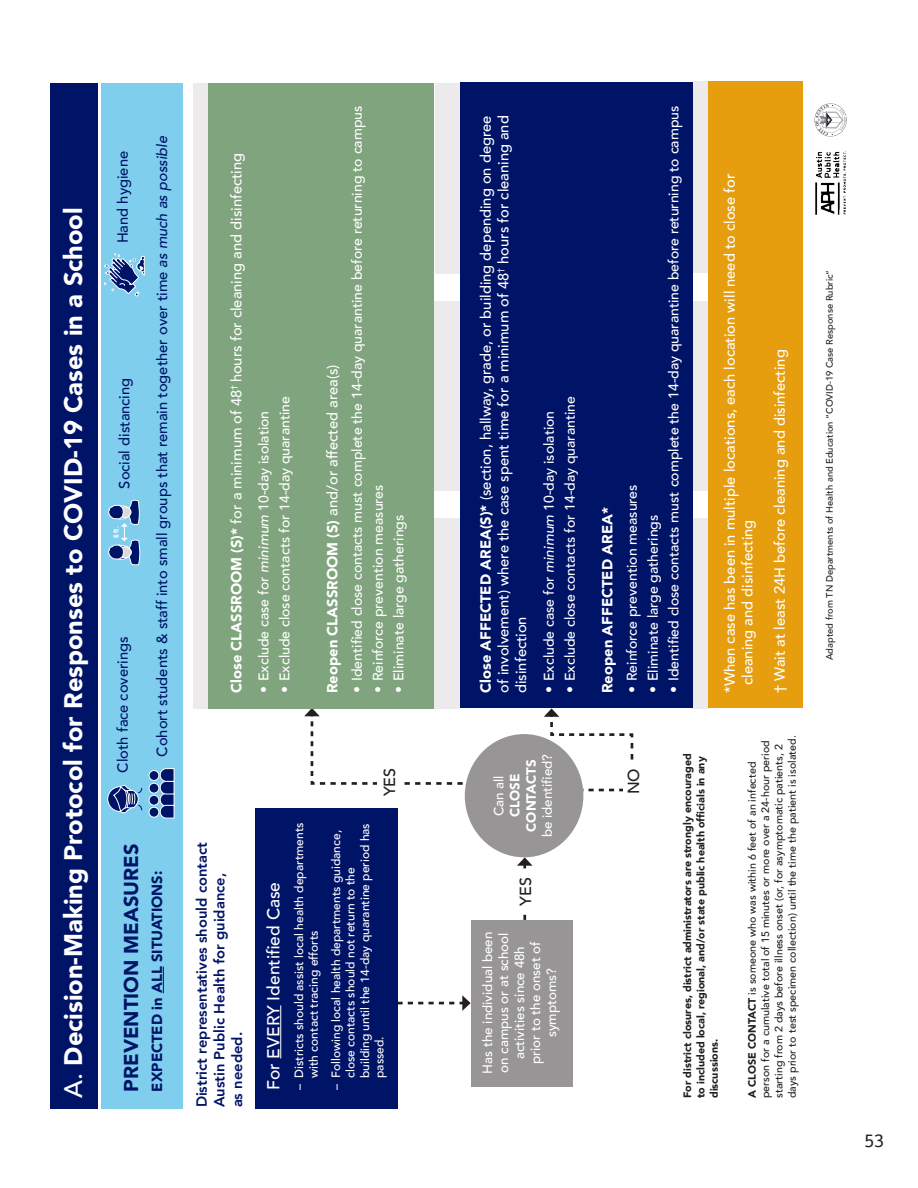
<style>
.page{position:relative;width:918px;height:1188px;background:#fff}
.page>*{position:absolute;margin:0;border:0;box-sizing:border-box;transform-origin:0 0}
.t1{font:900 25.35px "Avenir";color:#fff}
.t2{font:900 20.1px "Avenir";color:#001467}
.t3{font:18px "Schnebel Sans ME";color:#231f20}
.t4{font:500 17.4px "Avenir";color:#fff}
.t5{font:500 16.05px "Avenir";color:#231f20}
.t6{font:500 14.7px/17.7px "Avenir";color:#fff}
.t7{font:500 14.7px "Avenir";color:#001467}
.t8{font:800 14.7px/17.7px "Avenir";color:#001467}
.t9{font:900 14.7px "Avenir";color:#001467}
.t10{font:900 14.7px "Avenir";color:#fff}
.t11{font:500 14.1px "Avenir";color:#fff}
.t12{font:500 13.35px/16px "Avenir";color:#fff;text-align:center}
.t13{font:500 12px/14.4px "Avenir";color:#fff}
.t14{font:500 10.65px/13.4px "Avenir";color:#231f20}
.t15{font:900 10.65px/13.4px "Avenir";color:#231f20}
.t16{font:500 9.3px "Avenir";color:#231f20}
.t17{font:700 7.35px "Arial";color:#fff;scale:.89 1}
.s1{font-weight:500}
.s2{font-style:italic}
.s3{font-weight:900}
</style>
<div class="page">
<div style="left:50px;top:83px;width:48px;height:1026px;background:#001467"></div>
<div style="left:101px;top:83px;width:82px;height:1026px;background:#7fceee"></div>
<svg style="left:163px;top:967px;width:1px;height:26px"></svg>
<svg style="left:108px;top:499px;width:33px;height:67px"></svg>
<svg style="left:107px;top:785px;width:35px;height:29px"></svg>
<div style="left:149px;top:795px;width:10px;height:10px;background:#001467;border-radius:50%"></div>
<div style="left:149px;top:795px;width:10px;height:11px;border:1px solid #fff;border-radius:50%"></div>
<div style="left:149px;top:783px;width:10px;height:10px;background:#001467;border-radius:50%"></div>
<div style="left:149px;top:783px;width:10px;height:10px;border:1px solid #fff;border-radius:50%"></div>
<div style="left:149px;top:807px;width:10px;height:10px;background:#001467;border-radius:50%"></div>
<div style="left:149px;top:807px;width:10px;height:10px;border:1px solid #fff;border-radius:50%"></div>
<div style="left:149px;top:771px;width:10px;height:9px;background:#001467;border-radius:50%"></div>
<div style="left:149px;top:770px;width:10px;height:11px;border:1px solid #fff;border-radius:50%"></div>
<svg style="left:160px;top:768px;width:15px;height:51px"></svg>
<svg style="left:104px;top:254px;width:41px;height:42px"></svg>
<div style="left:194px;top:83px;width:14px;height:625px;background:#edeaeb"></div>
<div style="left:435px;top:518px;width:25px;height:190px;background:#edeaeb"></div>
<div style="left:435px;top:301px;width:25px;height:190px;background:#edeaeb"></div>
<div style="left:435px;top:83px;width:25px;height:190px;background:#edeaeb"></div>
<svg style="left:398px;top:995px;width:73px;height:16px"></svg>
<div style="left:255px;top:808px;width:143px;height:301px;background:#001467"></div>
<hr style="left:280px;top:1005px;width:1px;height:54px;background:#fff">
<svg style="left:517px;top:857px;width:16px;height:63px"></svg>
<div style="left:519px;top:872px;width:16px;height:39px;background:#fff"></div>
<svg style="left:304px;top:708px;width:168px;height:78px"></svg>
<div style="left:377px;top:764px;width:23px;height:35px;background:#fff"></div>
<div style="left:471px;top:920px;width:102px;height:166px;background:#979595"></div>
<img style="left:815px;top:151px;width:30px;height:63px">
<img style="left:814px;top:103px;width:33px;height:34px">
<div style="left:692px;top:518px;width:17px;height:190px;background:#edeaeb"></div>
<div style="left:693px;top:301px;width:16px;height:190px;background:#edeaeb"></div>
<div style="left:693px;top:82px;width:16px;height:191px;background:#edeaeb"></div>
<div style="left:208px;top:83px;width:226px;height:625px;background:#80a47e"></div>
<svg style="left:544px;top:708px;width:90px;height:85px"></svg>
<div style="left:465px;top:734px;width:118px;height:123px;background:#979595;border-radius:50%"></div>
<div style="left:623px;top:761px;width:19px;height:42px;background:#fff"></div>
<div style="left:709px;top:82px;width:94px;height:626px;background:#e69e0e"></div>
<div style="left:460px;top:83px;width:233px;height:625px;background:#001467"></div>
<p class="t1" style="left:52px;top:1098px;width:892px;rotate:-90deg"><span class="s1">A.</span> Decision-Making Protocol for Responses to COVID-19 Cases in a School</p>
<p class="t7" style="left:110px;top:243px;width:94px;rotate:-90deg">Hand hygiene</p>
<p class="t7" style="left:112px;top:489px;width:112px;rotate:-90deg">Social distancing</p>
<p class="t17" style="left:111px;top:538px;width:14px;rotate:-90deg">6 ft.</p>
<p class="t7" style="left:110px;top:773px;width:138px;rotate:-90deg">Cloth face coverings</p>
<p class="t7" style="left:149px;top:757px;width:622px;rotate:-90deg">Cohort students &amp; staff into small groups that remain together over time <span class="s2">as much as possible</span></p>
<p class="t2" style="left:114px;top:1092px;width:249px;rotate:-90deg">PREVENTION MEASURES</p>
<p class="t9" style="left:145px;top:1092px;width:222px;rotate:-90deg">EXPECTED in ALL SITUATIONS:</p>
<p class="t6" style="left:227px;top:693px;width:542px;rotate:-90deg"><span class="s3">Close CLASSROOM (S)*</span> for a minimum of 48<sup>†</sup> hours for cleaning and disinfecting</p>
<p class="t11" style="left:272px;top:693px;width:298px;rotate:-90deg">• Exclude close contacts for 14-day quarantine</p>
<p class="t11" style="left:252px;top:693px;width:284px;rotate:-90deg">• Exclude case for <span class="s2">minimum</span> 10-day isolation</p>
<p class="t6" style="left:323px;top:693px;width:330px;rotate:-90deg"><span class="s3">Reopen CLASSROOM (S)</span> and/or affected area(s)</p>
<p class="t11" style="left:345px;top:693px;width:589px;rotate:-90deg">• Identified close contacts must complete the 14-day quarantine before returning to campus</p>
<p class="t11" style="left:366px;top:693px;width:210px;rotate:-90deg">• Reinforce prevention measures</p>
<p class="t11" style="left:387px;top:693px;width:180px;rotate:-90deg">• Eliminate large gatherings</p>
<p class="t8" style="left:193px;top:1107px;width:267px;rotate:-90deg">District representatives should contact<br>Austin Public Health for guidance,<br>as needed.</p>
<p class="t4" style="left:258px;top:1090px;width:210px;rotate:-90deg">For EVERY Identified Case</p>
<p class="t5" style="left:376px;top:796px;width:30px;rotate:-90deg">YES</p>
<p class="t13" style="left:291px;top:1078px;width:257px;text-indent:-12px;rotate:-90deg">– Districts should assist local health departments with contact tracing efforts</p>
<p class="t13" style="left:328px;top:1078px;width:256px;text-indent:-12px;rotate:-90deg">– Following local health departments guidance, close contacts should not return to the building until the 14-day quarantine period has passed.</p>
<p class="t6" style="left:476px;top:693px;width:579px;text-align:justify;rotate:-90deg"><span class="s3">Close AFFECTED AREA(S)*</span> (section, hallway, grade, or building depending on degree of involvement) where the case spent time for a minimum of 48<sup>†</sup> hours for cleaning and disinfection</p>
<p class="t11" style="left:558px;top:693px;width:298px;rotate:-90deg">• Exclude close contacts for 14-day quarantine</p>
<p class="t11" style="left:537px;top:693px;width:284px;rotate:-90deg">• Exclude case for <span class="s2">minimum</span> 10-day isolation</p>
<p class="t12" style="left:490px;top:837px;width:85px;rotate:-90deg">Can all<br><span class="s3">CLOSE<br>CONTACTS </span>be identified?</p>
<p class="t5" style="left:512px;top:906px;width:30px;rotate:-90deg">YES</p>
<p class="t12" style="left:479px;top:1074px;width:143px;rotate:-90deg">Has the individual been on campus or at school activities since 48h prior to the onset of symptoms?</p>
<p class="t10" style="left:595px;top:693px;width:187px;rotate:-90deg">Reopen AFFECTED AREA*</p>
<p class="t11" style="left:661px;top:693px;width:589px;rotate:-90deg">• Identified close contacts must complete the 14-day quarantine before returning to campus</p>
<p class="t11" style="left:620px;top:693px;width:210px;rotate:-90deg">• Reinforce prevention measures</p>
<p class="t11" style="left:641px;top:693px;width:180px;rotate:-90deg">• Eliminate large gatherings</p>
<p class="t6" style="left:720px;top:685px;width:513px;text-indent:-8px;rotate:-90deg">*When case has been in multiple locations, each location will need to close for cleaning and disinfecting</p>
<p class="t6" style="left:770px;top:693px;width:345px;rotate:-90deg">† Wait at least 24H before cleaning and disinfecting</p>
<p class="t5" style="left:620px;top:794px;width:28px;rotate:-90deg">NO</p>
<p class="t15" style="left:681px;top:1098px;width:346px;rotate:-90deg">For district closures, district administrators are strongly encouraged to included local, regional, and/or state public health officials in any discussions.</p>
<p class="t14" style="left:745px;top:1098px;width:364px;rotate:-90deg"><span class="s3">A CLOSE CONTACT</span> is someone who was within 6 feet of an infected person for a cumulative total of 15 minutes or more over a 24-hour period starting from 2 days before illness onset (or, for asymptomatic patients, 2 days prior to test specimen collection) until the time the patient is isolated.</p>
<p class="t16" style="left:821px;top:660px;width:392px;rotate:-90deg">Adapted from TN Departments of Health and Education “COVID-19 Case Response Rubric”</p>
<p class="t3" style="left:864px;top:1128px;width:22px">53</p>
</div>
